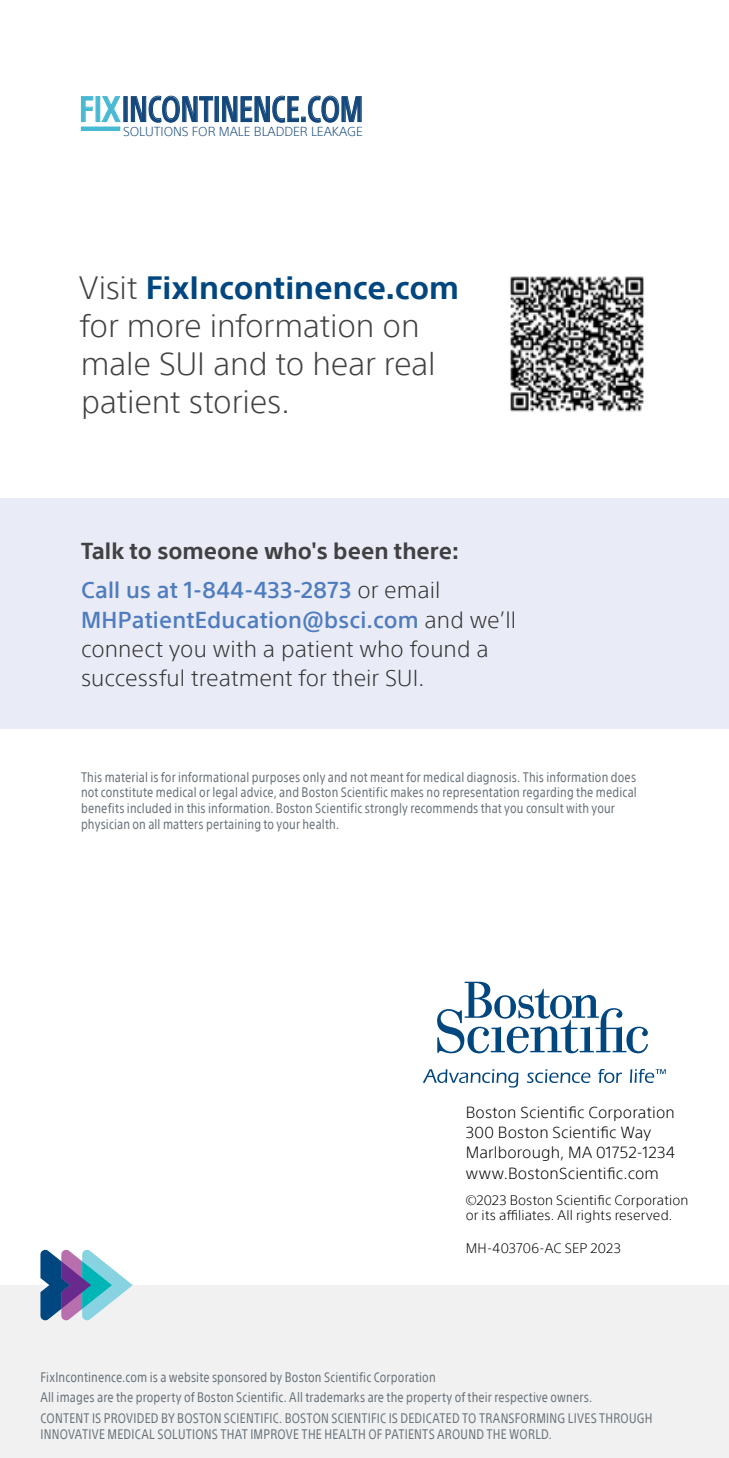
<style>
.page{position:relative;width:729px;height:1458px;background:#fff}
.page>*{position:absolute;margin:0;border:0;box-sizing:border-box;transform-origin:0 0}
.t1{font:500 condensed 34.88px "SST";letter-spacing:-.005em;color:#14487d;scale:.9 1}
.t2{font:300 31.5px/37.8px "SST";letter-spacing:-.005em;color:#414042}
.t3{font:300 22.5px/29.2px "SST";letter-spacing:.005em;color:#333}
.t4{font:700 22.5px/39.4px "SST";color:#414042}
.t5{font:300 15.75px/20.2px "SST";letter-spacing:.01em;color:#000}
.t6{font:condensed 13.5px/15.8px "SST";letter-spacing:.015em;color:#6a747b}
.t7{font:300 13.5px/15.8px "SST";letter-spacing:.01em;color:#000}
.t8{font:300 12.83px "SST";letter-spacing:-.005em;color:#14487d}
.s1{color:#48b9d3}
.s2{font-weight:700;color:#00467f}
.s3{font-weight:500;color:#4e7cbe}
.s4{font-weight:300;color:#333}
</style>
<div class="page">
<div style="left:0;top:1286px;width:729px;height:172px;background:#f1f1f2"></div>
<div style="left:0;top:499px;width:729px;height:230px;background:#e9ebf6"></div>
<svg style="left:437px;top:982px;width:211px;height:71px"></svg>
<svg style="left:423px;top:1069px;width:95px;height:19px"></svg>
<svg style="left:527px;top:1069px;width:63px;height:14px"></svg>
<svg style="left:598px;top:1069px;width:24px;height:14px"></svg>
<svg style="left:630px;top:1069px;width:36px;height:14px"></svg>
<svg style="left:40px;top:1250px;width:93px;height:70px"></svg>
<img style="left:510px;top:276px;width:134px;height:136px">
<svg style="left:81px;top:96px;width:12px;height:26px"></svg>
<div style="left:96px;top:96px;width:4px;height:26px;border:1px solid #48b9d3"></div>
<svg style="left:102px;top:96px;width:19px;height:26px"></svg>
<svg style="left:131px;top:96px;width:82px;height:26px"></svg>
<div style="left:215px;top:96px;width:4px;height:26px;border:1px solid #14487d"></div>
<svg style="left:222px;top:96px;width:140px;height:26px"></svg>
<div style="left:81px;top:127px;width:39px;height:4px;border:1px solid #48b9d3"></div>
<h1 class="t1" style="left:79px;top:89px;width:317px"><span class="s1">FIX</span>INCONTINENCE.COM</h1>
<p class="t8" style="left:123px;top:124px;width:242px">SOLUTIONS FOR MALE BLADDER LEAKAGE</p>
<h2 class="t2" style="left:79px;top:269px;width:381px">Visit <span class="s2">FixIncontinence.com </span>for more information on male SUI and to hear real patient stories.</h2>
<h3 class="t4" style="left:81px;top:531px;width:380px">Talk to someone who's been there:<br><span class="s3">Call us at 1-844-433-2873</span> <span class="s4">or email</span></h3>
<h3 class="t3" style="left:81px;top:605px;width:437px"><span class="s3">MHPatientEducation@bsci.com</span> and we’ll connect you with a patient who found a successful treatment for their SUI.</h3>
<p class="t6" style="left:81px;top:769px;width:557px">This material is for informational purposes only and not meant for medical diagnosis. This information does not constitute medical or legal advice, and Boston Scientific makes no representation regarding the medical benefits included in this information. Boston Scientific strongly recommends that you consult with your physician on all matters pertaining to your health.</p>
<p class="t5" style="left:466px;top:1102px;width:211px">Boston Scientific Corporation<br>300 Boston Scientific Way<br>Marlborough, MA 01752-1234 www.BostonScientific.com</p>
<p class="t7" style="left:466px;top:1192px;width:224px">©2023 Boston Scientific Corporation or its affiliates. All rights reserved.</p>
<p class="t7" style="left:466px;top:1240px;width:157px">MH-403706-AC SEP 2023</p>
<p class="t6" style="left:40px;top:1366px;width:614px;line-height:20.7px">FixIncontinence.com is a website sponsored by Boston Scientific Corporation<br>All images are the property of Boston Scientific. All trademarks are the property of their respective owners.<br>CONTENT IS PROVIDED BY BOSTON SCIENTIFIC. BOSTON SCIENTIFIC IS DEDICATED TO TRANSFORMING LIVES THROUGH</p>
<p class="t6" style="left:40px;top:1426px;width:513px">INNOVATIVE MEDICAL SOLUTIONS THAT IMPROVE THE HEALTH OF PATIENTS AROUND THE WORLD.</p>
</div>
